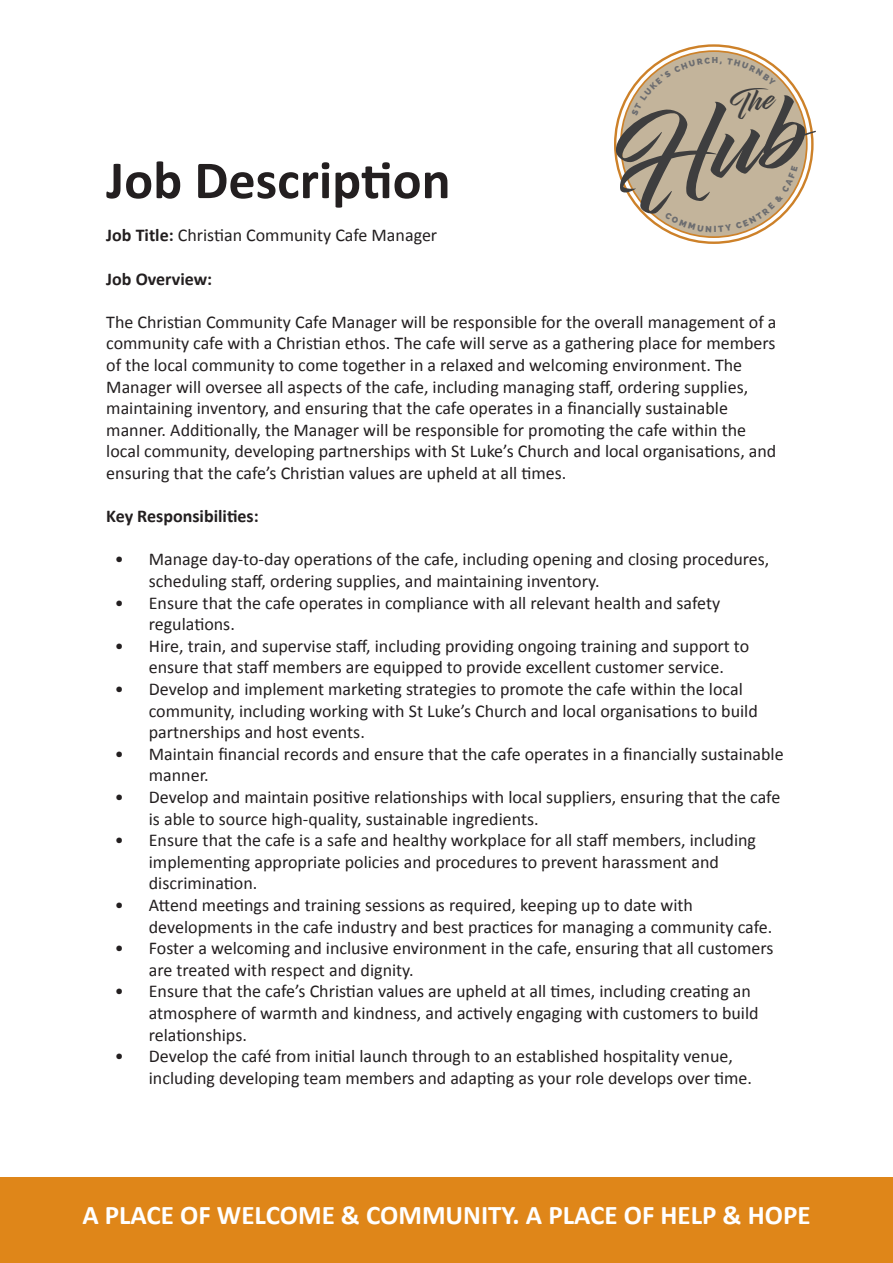
<style>
.page{position:relative;width:893px;height:1263px;background:#fff}
.page>*{position:absolute;margin:0;border:0;box-sizing:border-box;transform-origin:0 0}
.t1{font:700 54px "Calibri";color:#231f20}
.t2{font:700 27px "Calibri";color:#fff}
.t3{font:18px/21.6px "Calibri";color:#231f20}
.t4{font:700 18px "Calibri";color:#231f20}
.t5{font:800 8.4px "Raleway";color:#6c6d70}
.s1{font-weight:700}
</style>
<div class="page">
<div style="left:0;top:1178px;width:893px;height:85px;background:#df8619"></div>
<svg style="left:614px;top:57px;width:200px;height:175px"></svg>
<p class="t5" style="left:712px;top:55px;width:8px">H</p>
<p class="t1" style="left:106px;top:146px;width:346px">Job Description</p>
<p class="t3" style="left:106px;top:224px;width:332px"><span class="s1">Job Title:</span> Christian Community Cafe Manager</p>
<p class="t4" style="left:106px;top:267px;width:107px">Job Overview:</p>
<p class="t3" style="left:106px;top:310px;width:672px">The Christian Community Cafe Manager will be responsible for the overall management of a community cafe with a Christian ethos. The cafe will serve as a gathering place for members of the local community to come together in a relaxed and welcoming environment. The Manager will oversee all aspects of the cafe, including managing staff, ordering supplies, maintaining inventory, and ensuring that the cafe operates in a financially sustainable manner. Additionally, the Manager will be responsible for promoting the cafe within the local community, developing partnerships with St Luke’s Church and local organisations, and ensuring that the cafe’s Christian values are upheld at all times.</p>
<p class="t4" style="left:106px;top:505px;width:154px">Key Responsibilities:</p>
<p class="t3" style="left:149px;top:548px;width:622px;text-indent:-34px">• Manage day-to-day operations of the cafe, including opening and closing procedures, scheduling staff, ordering supplies, and maintaining inventory.</p>
<p class="t3" style="left:149px;top:591px;width:573px;text-indent:-34px">• Ensure that the cafe operates in compliance with all relevant health and safety regulations.</p>
<p class="t3" style="left:115px;top:634px;width:636px;text-align:center">• Hire, train, and supervise staff, including providing ongoing training and support to ensure that staff members are equipped to provide excellent customer service.</p>
<p class="t3" style="left:149px;top:678px;width:611px;text-indent:-34px">• Develop and implement marketing strategies to promote the cafe within the local community, including working with St Luke’s Church and local organisations to build partnerships and host events.</p>
<p class="t3" style="left:149px;top:742px;width:636px;text-indent:-34px">• Maintain financial records and ensure that the cafe operates in a financially sustainable manner.</p>
<p class="t3" style="left:149px;top:786px;width:633px;text-indent:-34px">• Develop and maintain positive relationships with local suppliers, ensuring that the cafe is able to source high-quality, sustainable ingredients.</p>
<p class="t3" style="left:149px;top:829px;width:609px;text-indent:-34px">• Ensure that the cafe is a safe and healthy workplace for all staff members, including implementing appropriate policies and procedures to prevent harassment and discrimination.</p>
<p class="t3" style="left:149px;top:894px;width:625px;text-indent:-34px">• Attend meetings and training sessions as required, keeping up to date with developments in the cafe industry and best practices for managing a community cafe.</p>
<p class="t3" style="left:149px;top:937px;width:626px;text-indent:-34px">• Foster a welcoming and inclusive environment in the cafe, ensuring that all customers are treated with respect and dignity.</p>
<p class="t3" style="left:149px;top:980px;width:611px;text-indent:-34px">• Ensure that the cafe’s Christian values are upheld at all times, including creating an atmosphere of warmth and kindness, and actively engaging with customers to build relationships.</p>
<p class="t3" style="left:149px;top:1045px;width:605px;text-indent:-34px">• Develop the café from initial launch through to an established hospitality venue, including developing team members and adapting as your role develops over time.</p>
<p class="t2" style="left:82px;top:1197px;width:730px">A PLACE OF WELCOME &amp; COMMUNITY. A PLACE OF HELP &amp; HOPE</p>
</div>
